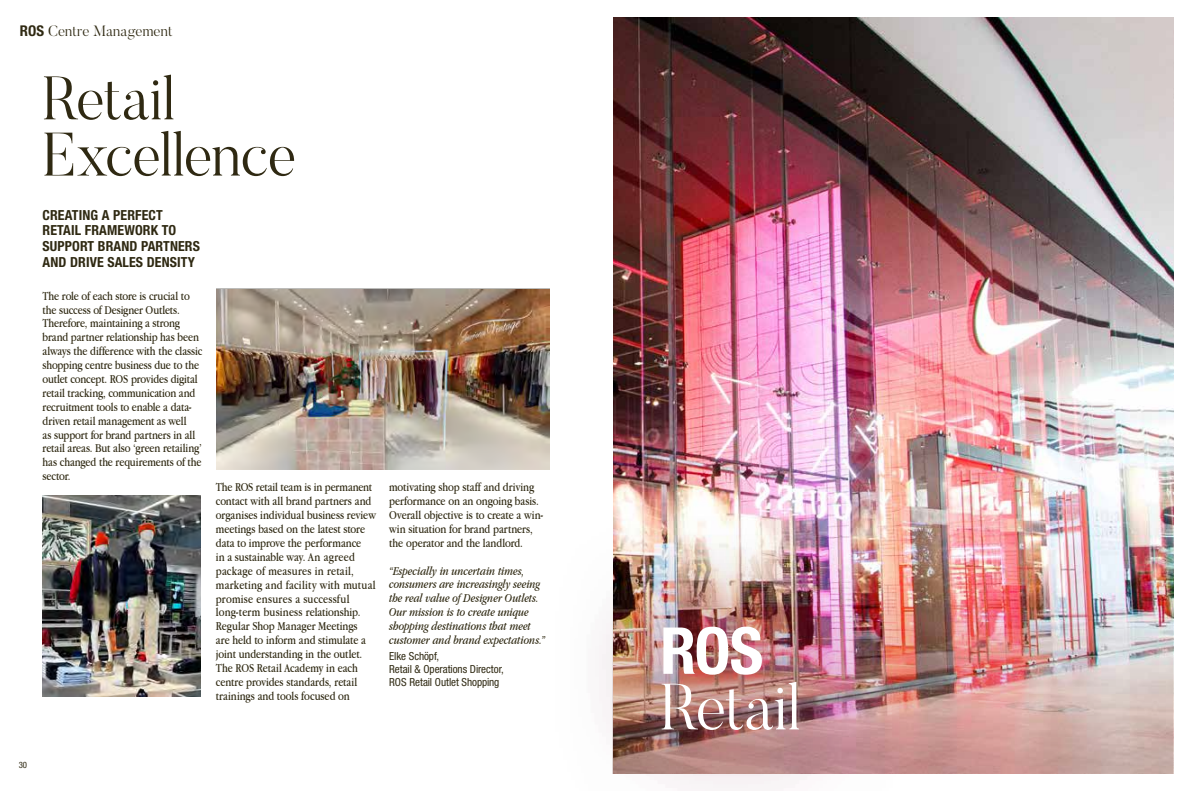
<style>
.page{position:relative;width:1191px;height:791px;background:#fff}
.page>*{position:absolute;margin:0;border:0;box-sizing:border-box;transform-origin:0 0}
.t1{font:300 64.75px "Butler";letter-spacing:-.015em;color:#fff}
.t2{font:700 condensed 64.75px "Helvetica Neue LT Std";color:#fff}
.t3{font:300 60.88px/56.1px "Butler";letter-spacing:-.02em;color:#2f2912}
.t4{font:300 14.88px "Butler";letter-spacing:.01em;color:#2f2912}
.t5{font:700 condensed 13.88px/15.8px "Helvetica Neue LT Std";letter-spacing:.01em;color:#2f2912}
.t6{font:12.5px/13.9px "Apple Garamond";letter-spacing:-.005em;color:#2f2912}
.t7{font:italic 12.5px/13.9px "Apple Garamond";letter-spacing:-.005em;color:#2f2912}
.t8{font:condensed 11.12px/13px "Helvetica Neue LT Pro";letter-spacing:-.005em;color:#2f2912}
.t9{font:condensed 8.75px "Helvetica Neue LT Pro";color:#2f2912}
.s1{font-family:"Helvetica Neue LT Std";font-weight:700;font-stretch:condensed}
</style>
<div class="page">
<img style="left:613px;top:18px;width:560px;height:567px">
<img style="left:217px;top:289px;width:333px;height:180px">
<img style="left:43px;top:495px;width:158px;height:201px">
<img style="left:903px;top:585px;width:270px;height:188px">
<div style="left:552px;top:515px;width:349px;height:275px;background:#080000;opacity:.73"></div>
<p class="t4" style="left:20px;top:21px;width:154px"><span class="s1">ROS</span> Centre Management</p>
<h2 class="t3" style="left:43px;top:70px;width:255px">Retail<br>Excellence</h2>
<p class="t5" style="left:43px;top:206px;width:159px">CREATING A PERFECT<br>RETAIL FRAMEWORK TO<br>SUPPORT BRAND PARTNERS<br>AND DRIVE SALES DENSITY</p>
<p class="t6" style="left:43px;top:288px;width:161px">The role of each store is crucial to the success of Designer Outlets.<br>Therefore, maintaining a strong brand partner relationship has been always the difference with the classic shopping centre business due to the outlet concept. ROS provides digital retail tracking, communication and recruitment tools to enable a data&shy;driven retail management as well<br>as support for brand partners in all retail areas. But also ‘green retailing’ has changed the requirements of the sector.</p>
<p class="t6" style="left:216px;top:480px;width:161px">The ROS retail team is in permanent contact with all brand partners and organises individual business review meetings based on the latest store data to improve the performance<br>in a sustainable way. An agreed package of measures in retail, marketing and facility with mutual promise ensures a successful long-term business relationship.<br>Regular Shop Manager Meetings<br>are held to inform and stimulate a joint understanding in the outlet.<br>The ROS Retail Academy in each centre provides standards, retail trainings and tools focused on</p>
<p class="t6" style="left:389px;top:479px;width:156px">motivating shop staff and driving performance on an ongoing basis.<br>Overall objective is to create a win&shy;win situation for brand partners, the operator and the landlord.</p>
<p class="t7" style="left:389px;top:563px;width:157px">“Especially in uncertain times, consumers are increasingly seeing the real value of Designer Outlets.<br>Our mission is to create unique shopping destinations that meet customer and brand expectations.”</p>
<p class="t8" style="left:389px;top:648px;width:116px">Elke Schöpf,<br>Retail &amp; Operations Director,<br>ROS Retail Outlet Shopping</p>
<p class="t9" style="left:19px;top:759px;width:10px">30</p>
<h1 class="t2" style="left:660px;top:611px;width:105px">ROS</h1>
<h1 class="t1" style="left:660px;top:665px;width:142px">Retail</h1>
</div>
